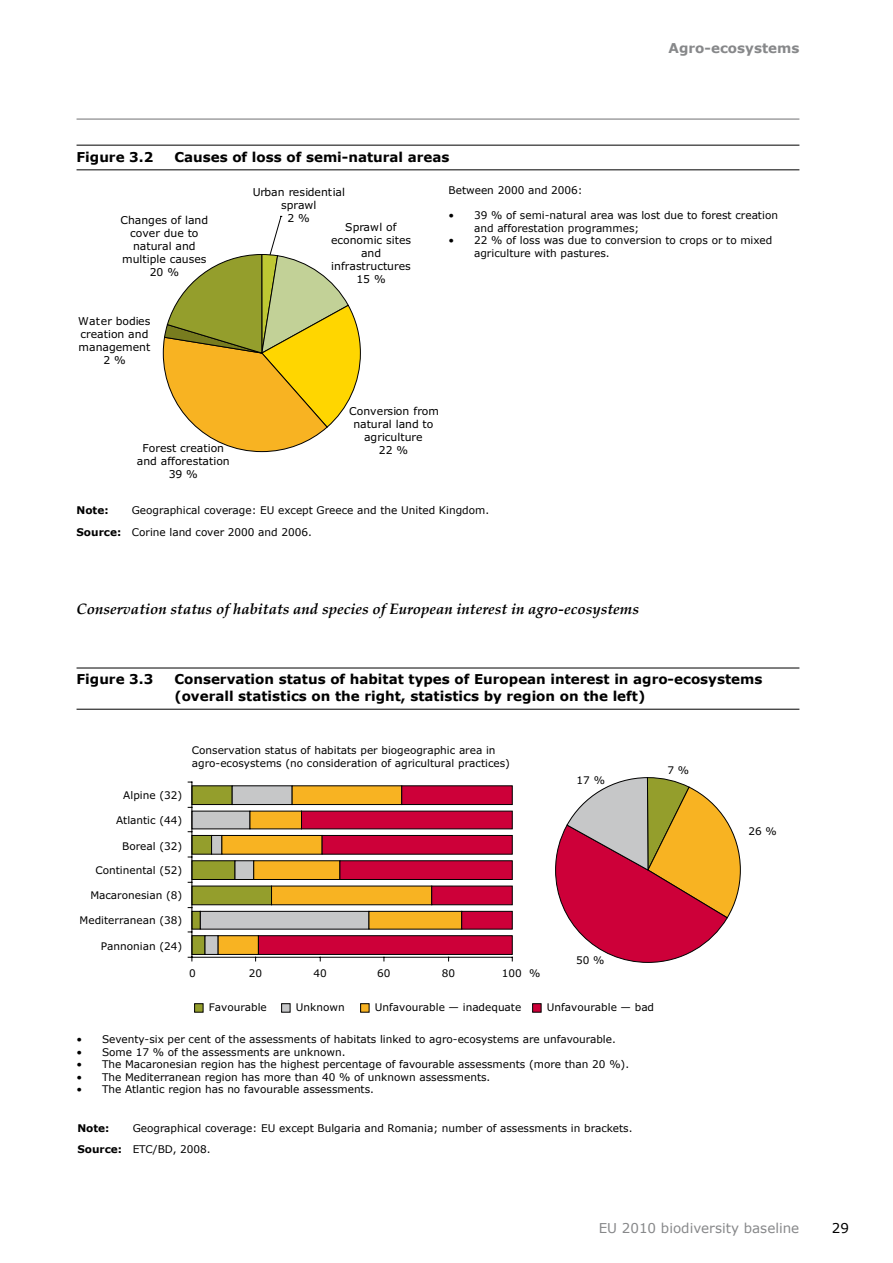
<style>
.page{position:relative;width:893px;height:1263px;background:#fff}
.page>*{position:absolute;margin:0;border:0;box-sizing:border-box;transform-origin:0 0}
.t1{font:italic 700 15px "Palatino Linotype";color:#000}
.t2{font:700 13.5px/16.5px "Verdana";color:#000}
.t3{font:13.5px "Verdana";color:#87888a}
.t4{font:700 13.5px "Verdana";color:#87888a}
.t5{font:13.5px "Verdana";color:#000}
.t6{font:10.8px/13px "Verdana";color:#000;text-align:center}
.t7{font:10.5px/12.6px "Verdana";color:#000}
.t8{font:700 10.5px "Verdana";color:#000}
.s1{font-weight:700}
</style>
<div class="page">
<hr style="left:77px;top:119px;width:722px;height:1px;background:#707172">
<hr style="left:77px;top:145px;width:722px;height:1px;background:#000">
<hr style="left:77px;top:170px;width:722px;height:1px;background:#000">
<svg style="left:163px;top:216px;width:198px;height:236px"></svg>
<hr style="left:77px;top:668px;width:722px;height:1px;background:#000">
<hr style="left:77px;top:709px;width:722px;height:1px;background:#000">
<div style="left:192px;top:935px;width:13px;height:20px;background:#949e2c;border:1px solid #000"></div>
<div style="left:192px;top:911px;width:9px;height:18px;background:#949e2c"></div>
<div style="left:192px;top:886px;width:80px;height:19px;background:#949e2c;border:1px solid #000"></div>
<div style="left:192px;top:860px;width:43px;height:20px;background:#949e2c;border:1px solid #000"></div>
<div style="left:192px;top:835px;width:20px;height:19px;background:#949e2c;border:1px solid #000"></div>
<div style="left:192px;top:786px;width:40px;height:19px;background:#949e2c;border:1px solid #000"></div>
<div style="left:205px;top:935px;width:13px;height:20px;background:#c6c7c8;border:1px solid #000"></div>
<div style="left:200px;top:911px;width:169px;height:18px;background:#c6c7c8;border:1px solid #000"></div>
<div style="left:235px;top:860px;width:19px;height:20px;background:#c6c7c8;border:1px solid #000"></div>
<div style="left:211px;top:835px;width:11px;height:19px;background:#c6c7c8;border:1px solid #000"></div>
<div style="left:192px;top:811px;width:58px;height:18px;background:#c6c7c8"></div>
<div style="left:232px;top:786px;width:60px;height:19px;background:#c6c7c8;border:1px solid #000"></div>
<div style="left:218px;top:935px;width:41px;height:20px;background:#f8b322;border:1px solid #000"></div>
<div style="left:369px;top:911px;width:93px;height:18px;background:#f8b322;border:1px solid #000"></div>
<div style="left:271px;top:886px;width:161px;height:19px;background:#f8b322"></div>
<div style="left:254px;top:860px;width:86px;height:20px;background:#f8b322;border:1px solid #000"></div>
<div style="left:222px;top:835px;width:100px;height:19px;background:#f8b322;border:1px solid #000"></div>
<div style="left:250px;top:811px;width:52px;height:18px;background:#f8b322"></div>
<div style="left:292px;top:786px;width:110px;height:19px;background:#f8b322;border:1px solid #000"></div>
<div style="left:258px;top:935px;width:254px;height:20px;background:#cd0039;border:1px solid #000"></div>
<div style="left:461px;top:911px;width:51px;height:18px;background:#cd0039;border:1px solid #000"></div>
<div style="left:431px;top:886px;width:81px;height:19px;background:#cd0039"></div>
<div style="left:340px;top:860px;width:172px;height:20px;background:#cd0039;border:1px solid #000"></div>
<div style="left:322px;top:835px;width:190px;height:19px;background:#cd0039;border:1px solid #000"></div>
<div style="left:301px;top:811px;width:211px;height:18px;background:#cd0039"></div>
<div style="left:402px;top:786px;width:110px;height:19px;background:#cd0039;border:1px solid #000"></div>
<hr style="left:192px;top:957px;width:320px;height:1px;background:#000">
<hr style="left:192px;top:782px;width:1px;height:175px;background:#000">
<div style="left:194px;top:1003px;width:9px;height:9px;background:#949e2c;border:1px solid #000"></div>
<div style="left:281px;top:1003px;width:9px;height:9px;background:#c6c7c8;border:1px solid #000"></div>
<div style="left:360px;top:1003px;width:9px;height:9px;background:#f8b322;border:1px solid #000"></div>
<div style="left:532px;top:1003px;width:9px;height:9px;background:#cd0039;border:1px solid #000"></div>
<svg style="left:555px;top:777px;width:186px;height:186px"></svg>
<p class="t2" style="left:77px;top:148px;width:78px">Figure 3.2</p>
<p class="t2" style="left:174px;top:148px;width:277px">Causes of loss of semi-natural areas</p>
<p class="t4" style="left:669px;top:40px;width:132px">Agro-ecosystems</p>
<p class="t6" style="left:253px;top:185px;width:94px">Urban residential sprawl</p>
<p class="t6" style="left:121px;top:213px;width:89px">Changes of land</p>
<p class="t6" style="left:288px;top:211px;width:24px">2 %</p>
<p class="t6" style="left:122px;top:226px;width:86px">cover due to natural and multiple causes<br>20 %</p>
<p class="t6" style="left:78px;top:314px;width:74px">Water bodies creation and management<br>2 %</p>
<p class="t6" style="left:331px;top:220px;width:82px">Sprawl of economic sites and infrastructures<br>15 %</p>
<p class="t7" style="left:449px;top:184px;width:136px">Between 2000 and 2006:</p>
<p class="t7" style="left:474px;top:209px;width:305px;text-indent:-26px">• 39 % of semi-natural area was lost due to forest creation and afforestation programmes;</p>
<p class="t7" style="left:474px;top:234px;width:300px;text-indent:-26px">• 22 % of loss was due to conversion to crops or to mixed agriculture with pastures.</p>
<p class="t6" style="left:137px;top:441px;width:94px">Forest creation and afforestation<br>39 %</p>
<p class="t6" style="left:349px;top:405px;width:91px">Conversion from natural land to agriculture<br>22 %</p>
<p class="t7" style="left:77px;top:500px;width:414px;line-height:21.3px;text-indent:55px">Geographical coverage: EU except Greece and the United Kingdom.<br><span class="s1">Source:</span> Corine land cover 2000 and 2006.</p>
<p class="t8" style="left:77px;top:504px;width:34px">Note:</p>
<h1 class="t1" style="left:77px;top:599px;width:564px">Conservation status of habitats and species of European interest in agro‑ecosystems</h1>
<p class="t2" style="left:77px;top:671px;width:78px">Figure 3.3</p>
<p class="t2" style="left:174px;top:671px;width:590px">Conservation status of habitat types of European interest in agro‑ecosystems (overall statistics on the right, statistics by region on the left)</p>
<p class="t7" style="left:192px;top:744px;width:320px">Conservation status of habitats per biogeographic area in agro-ecosystems (no consideration of agricultural practices)</p>
<p class="t7" style="left:123px;top:788px;width:60px">Alpine (32)</p>
<p class="t7" style="left:116px;top:814px;width:68px">Atlantic (44)</p>
<p class="t7" style="left:122px;top:839px;width:62px">Boreal (32)</p>
<p class="t7" style="left:95px;top:863px;width:88px">Continental (52)</p>
<p class="t7" style="left:90px;top:889px;width:93px">Macaronesian (8)</p>
<p class="t7" style="left:80px;top:914px;width:104px">Mediterranean (38)</p>
<p class="t7" style="left:101px;top:939px;width:83px">Pannonian (24)</p>
<p class="t7" style="left:189px;top:966px;width:8px">0</p>
<p class="t7" style="left:249px;top:966px;width:15px">20</p>
<p class="t7" style="left:314px;top:966px;width:15px">40</p>
<p class="t7" style="left:377px;top:966px;width:15px">60</p>
<p class="t7" style="left:442px;top:966px;width:15px">80</p>
<p class="t7" style="left:502px;top:966px;width:40px">100 %</p>
<p class="t7" style="left:577px;top:773px;width:30px">17 %</p>
<p class="t7" style="left:576px;top:953px;width:30px">50 %</p>
<p class="t7" style="left:209px;top:1001px;width:60px">Favourable</p>
<p class="t7" style="left:296px;top:1001px;width:50px">Unknown</p>
<p class="t7" style="left:375px;top:1001px;width:148px">Unfavourable — inadequate</p>
<p class="t7" style="left:547px;top:1001px;width:109px">Unfavourable — bad</p>
<p class="t7" style="left:77px;top:1032px;width:541px">• Seventy-six per cent of the assessments of habitats linked to agro‑ecosystems are unfavourable.</p>
<p class="t7" style="left:77px;top:1045px;width:270px">• Some 17 % of the assessments are unknown.</p>
<p class="t7" style="left:77px;top:1058px;width:554px">• The Macaronesian region has the highest percentage of favourable assessments (more than 20 %).</p>
<p class="t7" style="left:77px;top:1070px;width:415px">• The Mediterranean region has more than 40 % of unknown assessments.</p>
<p class="t7" style="left:77px;top:1083px;width:299px">• The Atlantic region has no favourable assessments.</p>
<p class="t7" style="left:77px;top:1117px;width:557px;line-height:21.3px;text-indent:55px">Geographical coverage: EU except Bulgaria and Romania; number of assessments in brackets.<br><span class="s1">Source:</span> ETC/BD, 2008.</p>
<p class="t8" style="left:77px;top:1121px;width:34px">Note:</p>
<p class="t7" style="left:668px;top:764px;width:23px">7 %</p>
<p class="t7" style="left:748px;top:825px;width:30px">26 %</p>
<p class="t3" style="left:599px;top:1219px;width:202px">EU 2010 biodiversity baseline</p>
<p class="t5" style="left:832px;top:1219px;width:19px">29</p>
</div>
